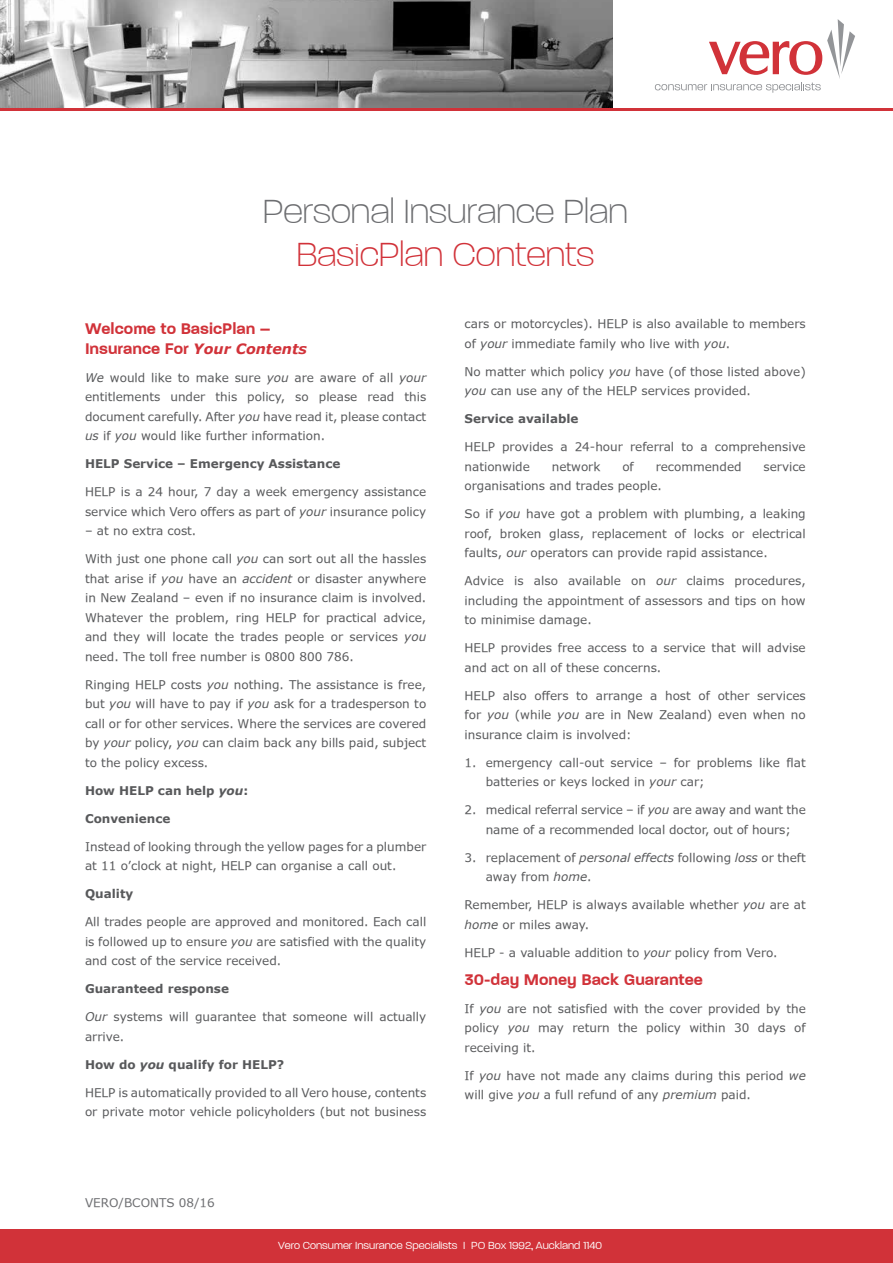
<style>
.page{position:relative;width:893px;height:1263px;background:#fff}
.page>*{position:absolute;margin:0;border:0;box-sizing:border-box;transform-origin:0 0}
.t1{font:200 39px "V Paralucent";color:#6d6e71}
.t2{font:200 39px "V Paralucent";color:#d13239}
.t3{font:600 18px/19.5px "V Paralucent";color:#d13239}
.t4{font:12px/19.5px "Verdana Digiscream Normal";color:#58595b}
.t5{font:700 12px "Verdana";color:#58595b}
.t6{font:300 12px "V Paralucent";color:#fff}
.t7{font:12px "Verdana Digiscream Normal";color:#6d6e71}
.s1{font-family:"Verdana";font-weight:700;font-style:italic;font-size:14.25px}
.s2{font-family:"Verdana";font-style:italic}
.s3{font-style:italic}
</style>
<div class="page">
<img style="left:0;top:0;width:612px;height:108px">
<div style="left:0;top:1229px;width:893px;height:34px;background:#d13239"></div>
<hr style="left:0;top:108px;width:893px;height:3px;background:#d13239">
<svg style="left:655px;top:19px;width:200px;height:74px"></svg>
<h1 class="t1" style="left:263px;top:191px;width:366px">Personal Insurance Plan</h1>
<h1 class="t2" style="left:296px;top:234px;width:299px">BasicPlan Contents</h1>
<h2 class="t3" style="left:85px;top:319px;width:223px">Welcome to BasicPlan –<br>Insurance For <span class="s1">Your Contents</span></h2>
<p class="t4" style="left:85px;top:367px;width:343px;text-align:justify"><span class="s2">We</span> would like to make sure <span class="s2">you</span> are aware of all <span class="s2">your </span>entitlements under this policy, so please read this document carefully. After <span class="s2">you</span> have read it, please contact <span class="s2">us</span> if <span class="s2">you</span> would like further information.</p>
<p class="t5" style="left:85px;top:456px;width:257px">HELP Service – Emergency Assistance</p>
<p class="t4" style="left:85px;top:482px;width:343px">HELP is a 24 hour, 7 day a week emergency assistance service which Vero offers as part of <span class="s2">your</span> insurance policy</p>
<p class="t4" style="left:85px;top:521px;width:113px">– at no extra cost.</p>
<p class="t4" style="left:85px;top:549px;width:343px;text-align:justify">With just one phone call <span class="s2">you</span> can sort out all the hassles that arise if <span class="s2">you</span> have an <span class="s2">accident</span> or disaster anywhere in New Zealand – even if no insurance claim is involved.<br>Whatever the problem, ring HELP for practical advice, and they will locate the trades people or services <span class="s2">you </span>need. The toll free number is 0800 800 786.</p>
<p class="t4" style="left:85px;top:674px;width:343px;text-align:justify">Ringing HELP costs <span class="s2">you</span> nothing. The assistance is free, but <span class="s2">you</span> will have to pay if <span class="s2">you</span> ask for a tradesperson to call or for other services. Where the services are covered by <span class="s2">your</span> policy, <span class="s2">you</span> can claim back any bills paid, subject to the policy excess.</p>
<p class="t5" style="left:85px;top:783px;width:165px">How HELP can help <span class="s3">you</span>:</p>
<p class="t5" style="left:85px;top:811px;width:87px">Convenience</p>
<p class="t4" style="left:85px;top:836px;width:343px">Instead of looking through the yellow pages for a plumber at 11 o’clock at night, HELP can organise a call out.</p>
<p class="t5" style="left:85px;top:886px;width:50px">Quality</p>
<p class="t4" style="left:85px;top:912px;width:343px;text-align:justify">All trades people are approved and monitored. Each call is followed up to ensure <span class="s2">you</span> are satisfied with the quality and cost of the service received.</p>
<p class="t5" style="left:85px;top:981px;width:146px">Guaranteed response</p>
<p class="t4" style="left:85px;top:1007px;width:343px"><span class="s2">Our</span> systems will guarantee that someone will actually arrive.</p>
<p class="t5" style="left:85px;top:1057px;width:201px">How do <span class="s3">you</span> qualify for HELP?</p>
<p class="t4" style="left:85px;top:1082px;width:343px">HELP is automatically provided to all Vero house, contents or private motor vehicle policyholders (but not business</p>
<p class="t7" style="left:85px;top:1194px;width:131px">VERO/BCONTS 08/16</p>
<p class="t4" style="left:465px;top:313px;width:343px">cars or motorcycles). HELP is also available to members of <span class="s2">your</span> immediate family who live with <span class="s2">you</span>.</p>
<p class="t4" style="left:465px;top:361px;width:343px">No matter which policy <span class="s2">you</span> have (of those listed above) <span class="s2">you</span> can use any of the HELP services provided.</p>
<p class="t5" style="left:465px;top:411px;width:115px">Service available</p>
<p class="t4" style="left:465px;top:436px;width:343px">HELP provides a 24-hour referral to a comprehensive nationwide</p>
<p class="t4" style="left:552px;top:456px;width:50px">network</p>
<p class="t4" style="left:622px;top:456px;width:13px">of</p>
<p class="t4" style="left:656px;top:456px;width:88px">recommended</p>
<p class="t4" style="left:763px;top:456px;width:44px">service</p>
<p class="t4" style="left:465px;top:475px;width:199px">organisations and trades people.</p>
<p class="t4" style="left:465px;top:503px;width:343px;text-align:justify">So if <span class="s2">you</span> have got a problem with plumbing, a leaking roof, broken glass, replacement of locks or electrical faults, <span class="s2">our</span> operators can provide rapid assistance.</p>
<p class="t4" style="left:465px;top:570px;width:343px;text-align:justify">Advice is also available on <span class="s2">our</span> claims procedures, including the appointment of assessors and tips on how to minimise damage.</p>
<p class="t4" style="left:465px;top:637px;width:343px">HELP provides free access to a service that will advise and act on all of these concerns.</p>
<p class="t4" style="left:465px;top:685px;width:343px;text-align:justify">HELP also offers to arrange a host of other services for <span class="s2">you</span> (while <span class="s2">you</span> are in New Zealand) even when no insurance claim is involved:</p>
<p class="t4" style="left:486px;top:752px;width:321px;text-indent:-21px">1. emergency call-out service – for problems like flat batteries or keys locked in <span class="s2">your</span> car;</p>
<p class="t4" style="left:465px;top:799px;width:343px;text-align:center">2. medical referral service – if <span class="s2">you</span> are away and want the name of a recommended local doctor, out of hours;</p>
<p class="t4" style="left:486px;top:847px;width:321px;text-indent:-21px">3. replacement of <span class="s2">personal effects</span> following <span class="s2">loss</span> or theft away from <span class="s2">home</span>.</p>
<p class="t4" style="left:465px;top:894px;width:343px">Remember, HELP is always available whether <span class="s2">you</span> are at <span class="s2">home</span> or miles away.</p>
<p class="t4" style="left:465px;top:942px;width:315px">HELP - a valuable addition to <span class="s2">your</span> policy from Vero.</p>
<h2 class="t3" style="left:465px;top:970px;width:240px">30-day Money Back Guarantee</h2>
<p class="t4" style="left:465px;top:998px;width:343px;text-align:justify">If <span class="s2">you</span> are not satisfied with the cover provided by the policy <span class="s2">you</span> may return the policy within 30 days of receiving it.</p>
<p class="t4" style="left:465px;top:1065px;width:343px">If <span class="s2">you</span> have not made any claims during this period <span class="s2">we </span>will give <span class="s2">you</span> a full refund of any <span class="s2">premium</span> paid.</p>
<p class="t6" style="left:278px;top:1239px;width:326px">Vero Consumer Insurance Specialists I PO Box 1992, Auckland 1140</p>
</div>
